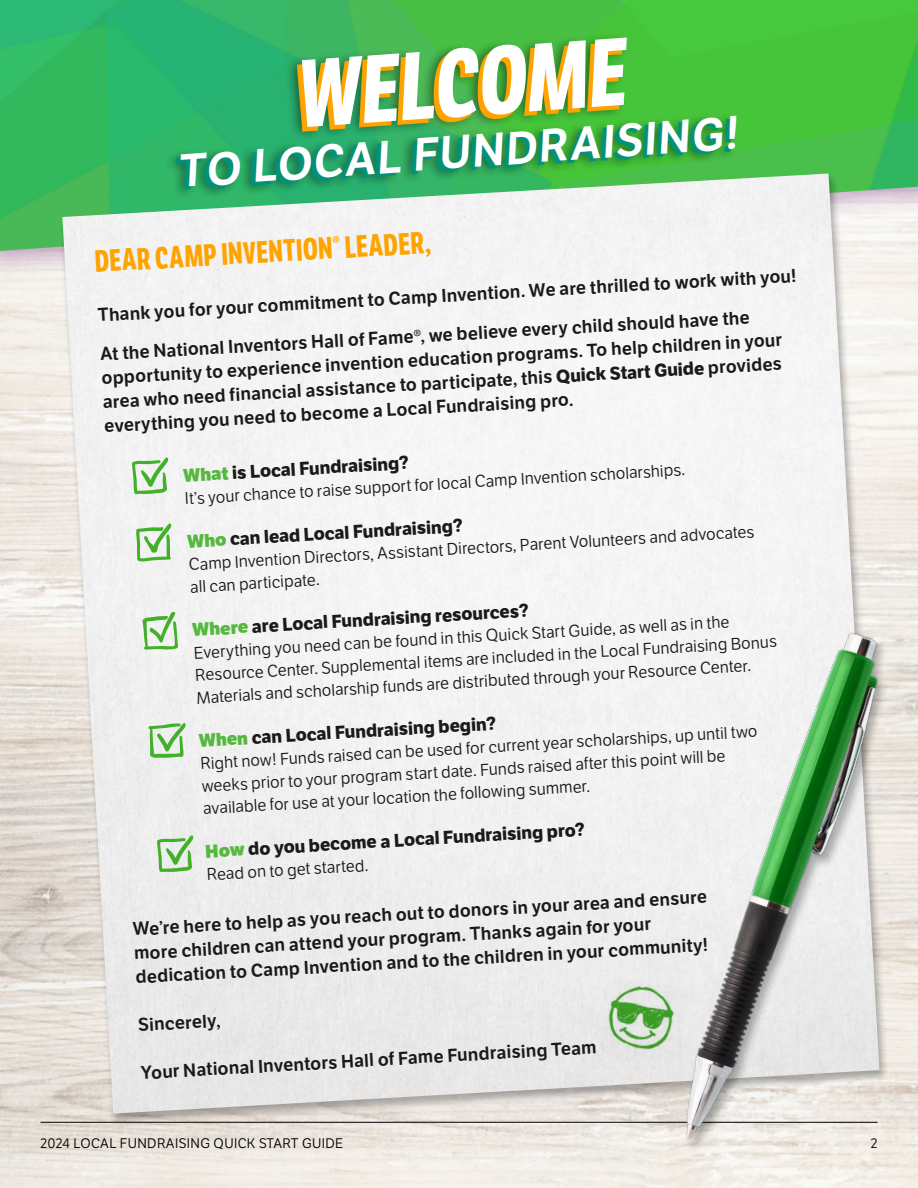
<style>
.page{position:relative;width:918px;height:1188px;background:#fff}
.page>*{position:absolute;margin:0;border:0;box-sizing:border-box;transform-origin:0 0}
.t1{font:700 93px "LFT Etica Compressed";color:#fff;scale:1.05 1}
.t2{font:45px "LFT Etica SB";color:#fff}
.t3{font:700 30px "LFT Etica Compressed";color:#ffa300}
.t4{font:18px/24.2px "LFT Etica SB";color:#1a1a1a}
.t5{font:700 18px "LFT Etica";color:#1a1a1a}
.t6{font:16.5px/22.5px "LFT Etica";color:#1a1a1a}
.t7{font:13.5px "LFT Etica";letter-spacing:.03em;color:#000}
.s1{font-family:"LFT Etica";font-weight:700}
.s2{font-weight:800;color:#56b83f}
</style>
<div class="page">
<img style="left:0;top:279px;width:918px;height:909px">
<img style="left:0;top:0;width:918px;height:251px">
<div style="left:284px;top:32px;width:346px;height:110px;background:#000;opacity:.5"></div>
<svg style="left:297px;top:42px;width:325px;height:69px;background:#9ba122"></svg>
<img style="left:62px;top:174px;width:817px;height:940px">
<div style="left:164px;top:111px;width:574px;height:90px;background:#000;opacity:.5"></div>
<svg style="left:176px;top:118px;width:556px;height:71px;background:#32a75c"></svg>
<img style="left:618px;top:545px;width:300px;height:643px">
<img style="left:600px;top:979px;width:88px;height:82px">
<svg style="left:132px;top:457px;width:37px;height:37px"></svg>
<svg style="left:136px;top:523px;width:36px;height:39px"></svg>
<svg style="left:142px;top:612px;width:36px;height:38px"></svg>
<svg style="left:148px;top:723px;width:38px;height:35px"></svg>
<svg style="left:157px;top:835px;width:37px;height:37px"></svg>
<h1 class="t1" style="left:291px;top:40px;width:315px;rotate:-4deg">WELCOME</h1>
<h2 class="t2" style="left:176px;top:144px;width:563px;rotate:-4deg">TO LOCAL FUNDRAISING!</h2>
<h3 class="t3" style="left:94px;top:243px;width:338px;rotate:-3deg">DEAR CAMP INVENTION<sup>®</sup> LEADER,</h3>
<p class="t4" style="left:97px;top:294px;width:701px;line-height:39.2px;rotate:-3deg">Thank you for your commitment to Camp Invention. We are thrilled to work with you!<br>At the National Inventors Hall of Fame®, we believe every child should have the</p>
<p class="t4" style="left:101px;top:365px;width:683px;text-align:justify;rotate:-3deg">opportunity to experience invention education programs. To help children in your area who need financial assistance to participate, this <span class="s1">Quick Start Guide</span> provides everything you need to become a Local Fundraising pro.</p>
<p class="t5" style="left:183px;top:464px;width:227px;rotate:-3deg"><span class="s2">What</span> is Local Fundraising?</p>
<p class="t6" style="left:184px;top:486px;width:503px;rotate:-3deg">It’s your chance to raise support for local Camp Invention scholarships.</p>
<p class="t5" style="left:187px;top:529px;width:277px;rotate:-3deg"><span class="s2">Who</span> can lead Local Fundraising?</p>
<p class="t6" style="left:188px;top:551px;width:568px;line-height:23.7px;rotate:-3deg">Camp Invention Directors, Assistant Directors, Parent Volunteers and advocates all can participate.</p>
<p class="t5" style="left:192px;top:618px;width:338px;rotate:-3deg"><span class="s2">Where</span> are Local Fundraising resources?</p>
<p class="t6" style="left:193px;top:640px;width:584px;rotate:-3deg">Everything you need can be found in this Quick Start Guide, as well as in the<br>Resource Center. Supplemental items are included in the Local Fundraising Bonus<br>Materials and scholarship funds are distributed through your Resource Center.</p>
<p class="t5" style="left:199px;top:728px;width:299px;rotate:-3deg"><span class="s2">When</span> can Local Fundraising begin?</p>
<p class="t6" style="left:200px;top:751px;width:559px;rotate:-3deg">Right now! Funds raised can be used for current year scholarships, up until two weeks prior to your program start date. Funds raised after this point will be available for use at your location the following summer.</p>
<p class="t5" style="left:205px;top:839px;width:382px;rotate:-3deg"><span class="s2">How</span> do you become a Local Fundraising pro?</p>
<p class="t6" style="left:206px;top:863px;width:163px;rotate:-3deg">Read on to get started.</p>
<p class="t4" style="left:132px;top:916px;width:577px;rotate:-3deg">We’re here to help as you reach out to donors in your area and ensure more children can attend your program. Thanks again for your dedication to Camp Invention and to the children in your community!</p>
<p class="t4" style="left:138px;top:1013px;width:84px;rotate:-3deg">Sincerely,</p>
<p class="t4" style="left:140px;top:1060px;width:458px;rotate:-3deg">Your National Inventors Hall of Fame Fundraising Team</p>
<p class="t7" style="left:40px;top:1135px;width:304px">2024 LOCAL FUNDRAISING QUICK START GUIDE</p>
<p class="t7" style="left:871px;top:1135px;width:8px">2</p>
</div>
